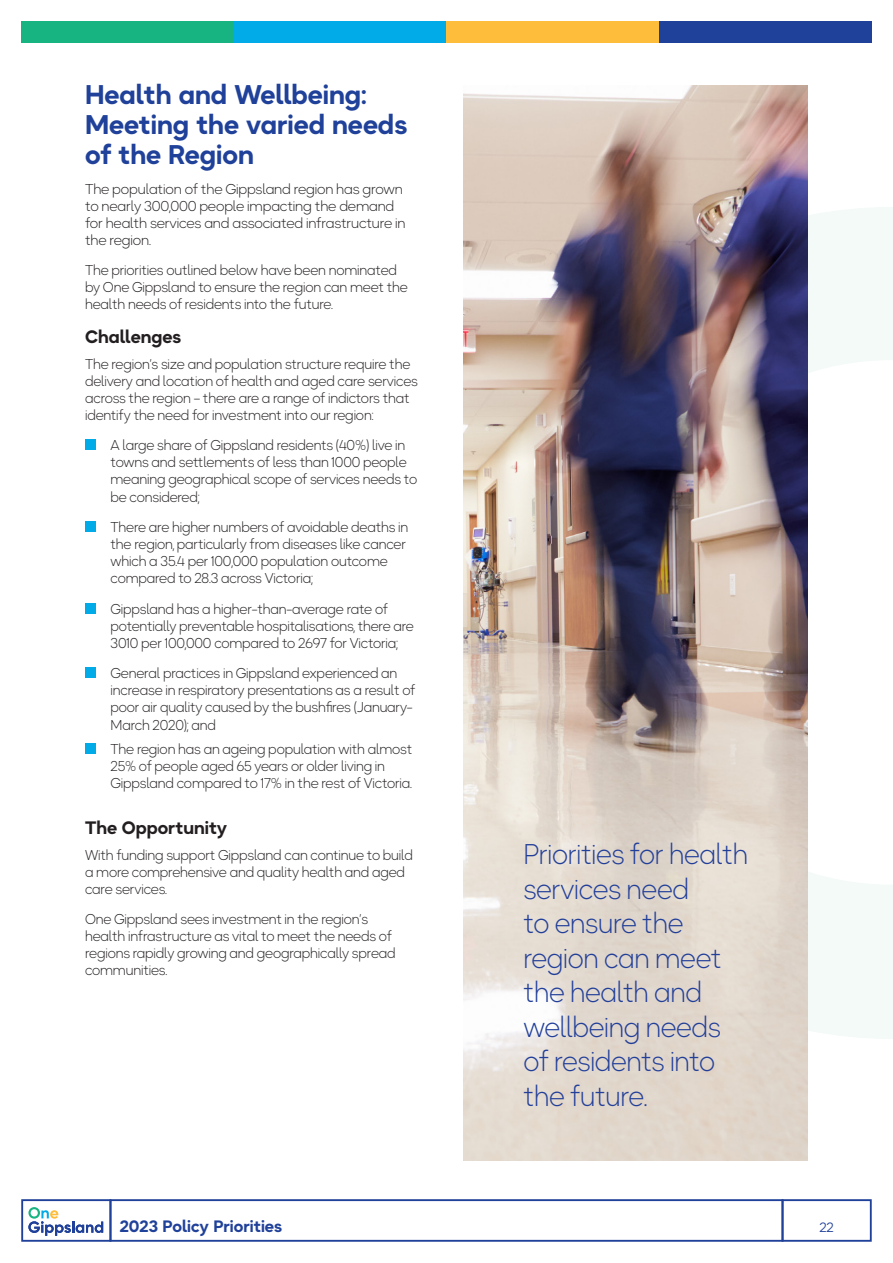
<style>
.page{position:relative;width:893px;height:1263px;background:#fff}
.page>*{position:absolute;margin:0;border:0;box-sizing:border-box;transform-origin:0 0}
.t1{font:300 28.5px/34.5px "Okta Neue";letter-spacing:-.01em;color:#223f99;scale:.95 1}
.t2{font:700 27px/30px "Okta Neue";color:#20419a}
.t3{font:700 18px "Okta Neue";color:#231f20}
.t4{font:700 16.5px "Okta Neue";color:#20419a}
.t5{font:300 14.25px/17.1px "Okta Neue";letter-spacing:-.01em;color:#231f20}
.t6{font:13.5px "Okta Neue";color:#20419a}
</style>
<div class="page">
<svg style="left:28px;top:1207px;width:75px;height:29px"></svg>
<div style="left:21px;top:1199px;width:90px;height:43px;border:2px solid #20419a"></div>
<div style="left:110px;top:1199px;width:673px;height:43px;border:2px solid #20419a"></div>
<div style="left:782px;top:1199px;width:90px;height:43px;border:2px solid #20419a"></div>
<div style="left:21px;top:21px;width:213px;height:22px;background:#17b381"></div>
<div style="left:234px;top:21px;width:212px;height:22px;background:#00abe7"></div>
<div style="left:446px;top:21px;width:213px;height:22px;background:#febd3b"></div>
<div style="left:659px;top:21px;width:213px;height:22px;background:#20419a"></div>
<svg style="left:808px;top:207px;width:85px;height:832px"></svg>
<div style="left:85px;top:440px;width:11px;height:10px;background:#00abe7"></div>
<div style="left:85px;top:521px;width:11px;height:11px;background:#00abe7"></div>
<div style="left:85px;top:603px;width:11px;height:11px;background:#00abe7"></div>
<div style="left:85px;top:668px;width:11px;height:10px;background:#00abe7"></div>
<div style="left:85px;top:743px;width:11px;height:10px;background:#00abe7"></div>
<img style="left:463px;top:85px;width:345px;height:1076px">
<h2 class="t2" style="left:85px;top:79px;width:324px">Health and Wellbeing:<br>Meeting the varied needs of the Region</h2>
<p class="t5" style="left:85px;top:180px;width:322px">The population of the Gippsland region has grown to nearly 300,000 people impacting the demand for health services and associated infrastructure in the region.</p>
<p class="t5" style="left:85px;top:261px;width:324px">The priorities outlined below have been nominated by One Gippsland to ensure the region can meet the health needs of residents into the future.</p>
<p class="t3" style="left:85px;top:322px;width:98px">Challenges</p>
<p class="t5" style="left:85px;top:355px;width:334px">The region’s size and population structure require the delivery and location of health and aged care services across the region – there are a range of indictors that identify the need for investment into our region:</p>
<p class="t5" style="left:111px;top:437px;width:308px">A large share of Gippsland residents (40%) live in towns and settlements of less than 1000 people meaning geographical scope of services needs to be considered;</p>
<p class="t5" style="left:111px;top:518px;width:299px">There are higher numbers of avoidable deaths in the region, particularly from diseases like cancer which a 35.4 per 100,000 population outcome compared to 28.3 across Victoria;</p>
<p class="t5" style="left:111px;top:600px;width:305px">Gippsland has a higher-than-average rate of potentially preventable hospitalisations, there are<br>3010 per 100,000 compared to 2697 for Victoria;</p>
<p class="t5" style="left:111px;top:665px;width:306px">General practices in Gippsland experienced an increase in respiratory presentations as a result of poor air quality caused by the bushfires (January-March 2020); and</p>
<p class="t5" style="left:111px;top:740px;width:303px">The region has an ageing population with almost<br>25% of people aged 65 years or older living in<br>Gippsland compared to 17% in the rest of Victoria.</p>
<p class="t3" style="left:85px;top:814px;width:144px">The Opportunity</p>
<p class="t5" style="left:85px;top:846px;width:329px">With funding support Gippsland can continue to build a more comprehensive and quality health and aged care services.</p>
<p class="t5" style="left:85px;top:910px;width:312px">One Gippsland sees investment in the region’s health infrastructure as vital to meet the needs of regions rapidly growing and geographically spread communities.</p>
<h1 class="t1" style="left:523px;top:837px;width:238px">Priorities for health services need<br>to ensure the region can meet the health and wellbeing needs of residents into the future.</h1>
<p class="t4" style="left:120px;top:1213px;width:164px">2023 Policy Priorities</p>
<p class="t6" style="left:819px;top:1217px;width:16px">22</p>
</div>
